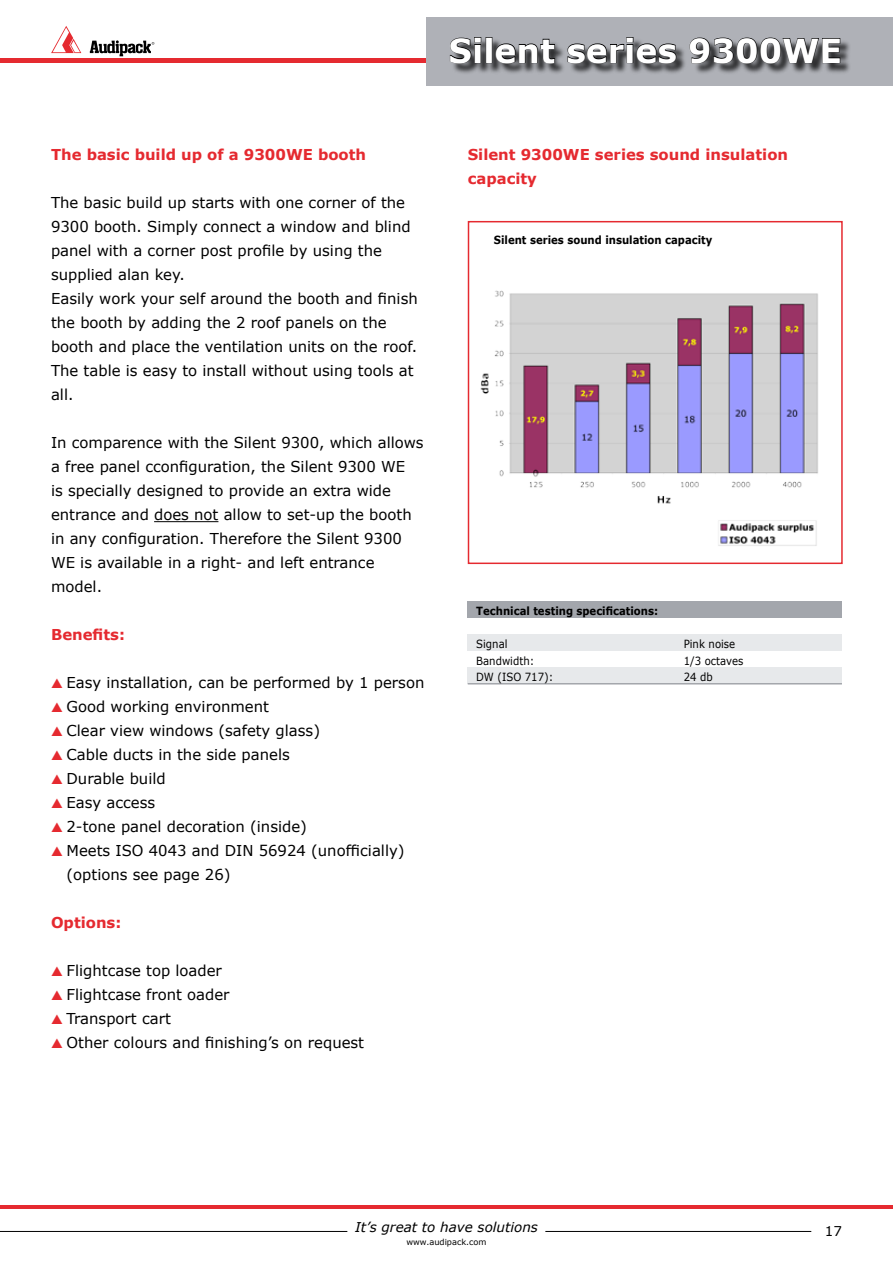
<style>
.page{position:relative;width:893px;height:1263px;background:#fff}
.page>*{position:absolute;margin:0;border:0;box-sizing:border-box;transform-origin:0 0}
.t1{font:700 33px "Verdana";color:#fff}
.t2{font:15px/24px "Verdana";color:#000}
.t3{font:700 15px/24px "Verdana";color:#e52a30}
.t4{font:italic 13.5px "Verdana";color:#000}
.t5{font:13.5px "Verdana";color:#000}
.t6{font:700 11.25px "Verdana";color:#000;scale:.9 1}
.t7{font:11.25px "Verdana";color:#000;scale:.9 1}
.t8{font:8.25px "Verdana";color:#000}
.s1{color:#e52a30}
</style>
<div class="page">
<hr style="left:545px;top:1231px;width:266px;height:1px;background:#000">
<hr style="left:0;top:1231px;width:347px;height:1px;background:#000">
<hr style="left:0;top:59px;width:893px;height:4px;background:#e52a30">
<hr style="left:0;top:1205px;width:893px;height:3px;background:#e52a30">
<svg style="left:51px;top:26px;width:30px;height:27px"></svg>
<svg style="left:90px;top:40px;width:64px;height:16px"></svg>
<div style="left:427px;top:17px;width:466px;height:68px;background:#afb1b7"></div>
<div style="left:451px;top:37px;width:400px;height:38px;background:#000;opacity:.75"></div>
<svg style="left:450px;top:37px;width:31px;height:27px"></svg>
<div style="left:486px;top:37px;width:6px;height:26px;border:1px solid #000"></div>
<svg style="left:495px;top:39px;width:60px;height:25px"></svg>
<svg style="left:567px;top:37px;width:110px;height:27px"></svg>
<svg style="left:689px;top:37px;width:152px;height:27px"></svg>
<hr style="left:154px;top:521px;width:64px;height:1px;background:#000">
<div style="left:468px;top:601px;width:374px;height:17px;background:#a3a6ac"></div>
<div style="left:468px;top:634px;width:374px;height:17px;background:#e7e9eb"></div>
<div style="left:468px;top:667px;width:374px;height:17px;background:#e7e9eb"></div>
<hr style="left:468px;top:683px;width:374px;height:1px;background:#a3a6ac">
<div style="left:468px;top:221px;width:375px;height:343px;border:2px solid #e52a30"></div>
<img style="left:480px;top:290px;width:338px;height:256px">
<h1 class="t1" style="left:449px;top:30px;width:395px">Silent series 9300WE</h1>
<p class="t3" style="left:51px;top:142px;width:317px">The basic build up of a 9300WE booth</p>
<p class="t2" style="left:51px;top:190px;width:368px">The basic build up starts with one corner of the 9300 booth. Simply connect a window and blind panel with a corner post profile by using the supplied alan key.<br>Easily work your self around the booth and finish the booth by adding the 2 roof panels on the booth and place the ventilation units on the roof.<br>The table is easy to install without using tools at all.</p>
<p class="t2" style="left:51px;top:430px;width:374px">In comparence with the Silent 9300, which allows a free panel cconfiguration, the Silent 9300 WE<br>is specially designed to provide an extra wide entrance and does not allow to set-up the booth in any configuration. Therefore the Silent 9300<br>WE is available in a right- and left entrance model.</p>
<p class="t3" style="left:51px;top:622px;width:75px">Benefits:</p>
<p class="t2" style="left:51px;top:670px;width:375px"><span class="s1">▲</span> Easy installation, can be performed by 1 person</p>
<p class="t2" style="left:51px;top:694px;width:219px"><span class="s1">▲</span> Good working environment</p>
<p class="t2" style="left:51px;top:718px;width:271px"><span class="s1">▲</span> Clear view windows (safety glass)</p>
<p class="t2" style="left:51px;top:742px;width:240px"><span class="s1">▲</span> Cable ducts in the side panels</p>
<p class="t2" style="left:51px;top:766px;width:116px"><span class="s1">▲</span> Durable build</p>
<p class="t2" style="left:51px;top:790px;width:106px"><span class="s1">▲</span> Easy access</p>
<p class="t2" style="left:51px;top:814px;width:257px"><span class="s1">▲</span> 2-tone panel decoration (inside)</p>
<p class="t2" style="left:67px;top:838px;width:340px;text-indent:-15px"><span class="s1">▲</span> Meets ISO 4043 and DIN 56924 (unofficially) (options see page 26)</p>
<p class="t3" style="left:51px;top:910px;width:72px">Options:</p>
<p class="t2" style="left:51px;top:958px;width:172px"><span class="s1">▲</span> Flightcase top loader</p>
<p class="t2" style="left:51px;top:982px;width:180px"><span class="s1">▲</span> Flightcase front oader</p>
<p class="t2" style="left:51px;top:1006px;width:121px"><span class="s1">▲</span> Transport cart</p>
<p class="t2" style="left:51px;top:1030px;width:315px"><span class="s1">▲</span> Other colours and finishing’s on request</p>
<p class="t3" style="left:468px;top:142px;width:322px">Silent 9300WE series sound insulation capacity</p>
<p class="t6" style="left:494px;top:232px;width:244px">Silent series sound insulation capacity</p>
<p class="t6" style="left:476px;top:604px;width:204px">Technical testing specifications:</p>
<p class="t7" style="left:476px;top:637px;width:36px">Signal</p>
<p class="t7" style="left:684px;top:637px;width:59px">Pink noise</p>
<p class="t7" style="left:476px;top:653px;width:66px">Bandwidth:</p>
<p class="t7" style="left:684px;top:653px;width:68px">1/3 octaves</p>
<p class="t7" style="left:476px;top:670px;width:87px">DW (ISO 717):</p>
<p class="t7" style="left:684px;top:670px;width:34px">24 db</p>
<p class="t4" style="left:355px;top:1218px;width:184px">It’s great to have solutions</p>
<p class="t8" style="left:406px;top:1237px;width:82px">www.audipack.com</p>
<p class="t5" style="left:825px;top:1223px;width:19px">17</p>
</div>
